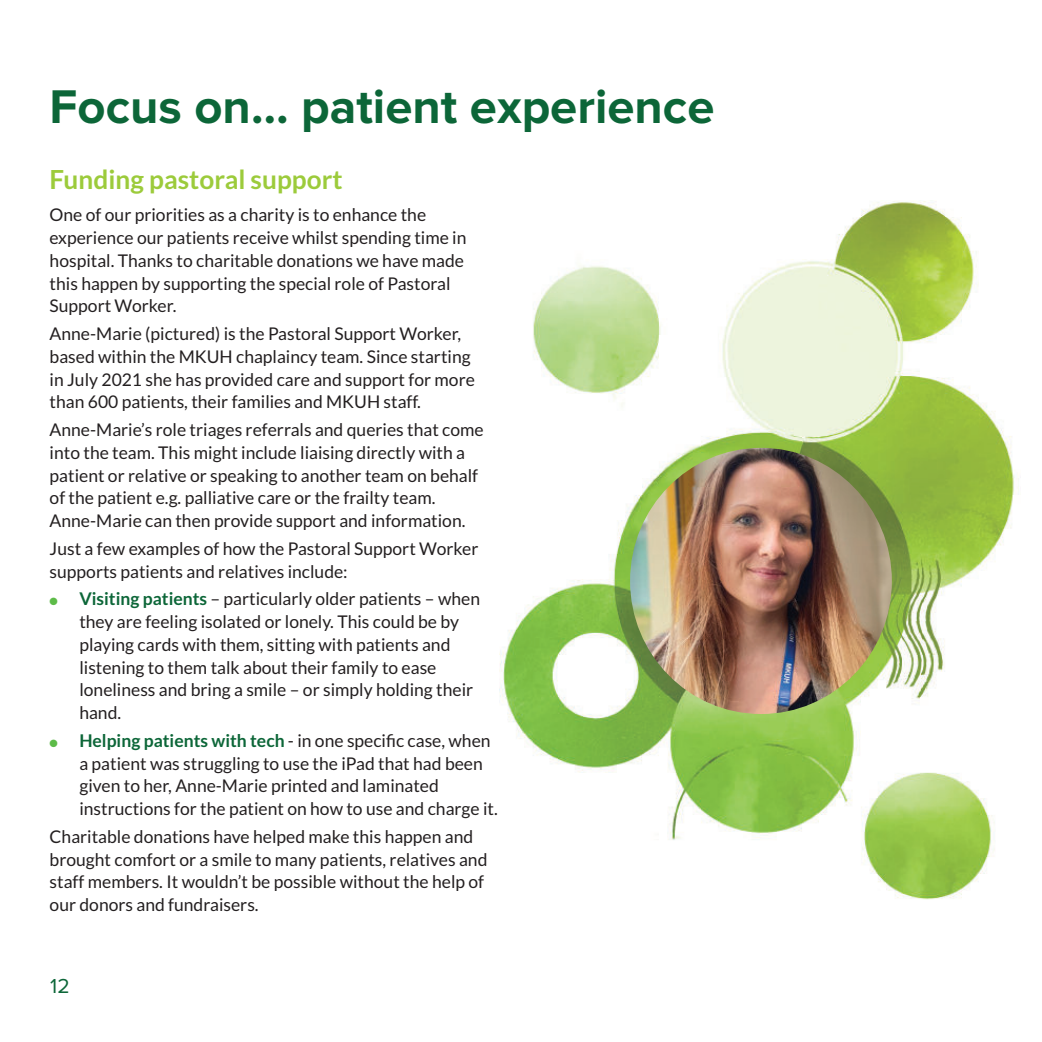
<style>
.page{position:relative;width:1042px;height:1042px;background:#fff}
.page>*{position:absolute;margin:0;border:0;box-sizing:border-box;transform-origin:0 0}
.t1{font:700 49px "Proxima Nova";color:#0c6638}
.t2{font:700 26.25px "Lato";color:#9ccb3b}
.t3{font:21px "Proxima Nova";color:#0c6638}
.t4{font:17.5px/22.8px "Lato";color:#231f20}
.s1{color:#5dbb48}
.s2{font-weight:700;color:#0c6638}
</style>
<div class="page">
<img style="left:500px;top:200px;width:519px;height:700px">
<img style="left:630px;top:448px;width:262px;height:266px;border-radius:50%">
<h1 class="t1" style="left:50px;top:86px;width:666px">Focus on… patient experience</h1>
<h2 class="t2" style="left:50px;top:168px;width:294px">Funding pastoral support</h2>
<p class="t4" style="left:50px;top:205px;width:418px">One of our priorities as a charity is to enhance the experience our patients receive whilst spending time in hospital. Thanks to charitable donations we have made this happen by supporting the special role of Pastoral Support Worker.</p>
<p class="t4" style="left:50px;top:323px;width:427px">Anne-Marie (pictured) is the Pastoral Support Worker, based within the MKUH chaplaincy team. Since starting in July 2021 she has provided care and support for more than 600 patients, their families and MKUH staff.</p>
<p class="t4" style="left:50px;top:419px;width:435px">Anne-Marie’s role triages referrals and queries that come into the team. This might include liaising directly with a patient or relative or speaking to another team on behalf of the patient e.g. palliative care or the frailty team.<br>Anne-Marie can then provide support and information.</p>
<p class="t4" style="left:50px;top:538px;width:430px">Just a few examples of how the Pastoral Support Worker supports patients and relatives include:</p>
<p class="t4" style="left:79px;top:589px;width:402px;text-indent:-30px"><span class="s1">●</span> <span class="s2">Visiting patients</span> – particularly older patients – when they are feeling isolated or lonely. This could be by playing cards with them, sitting with patients and listening to them talk about their family to ease loneliness and bring a smile – or simply holding their hand.</p>
<p class="t4" style="left:79px;top:730px;width:420px;text-indent:-30px"><span class="s1">●</span> <span class="s2">Helping patients with tech</span> - in one specific case, when a patient was struggling to use the iPad that had been given to her, Anne-Marie printed and laminated instructions for the patient on how to use and charge it.</p>
<p class="t4" style="left:50px;top:826px;width:439px">Charitable donations have helped make this happen and brought comfort or a smile to many patients, relatives and staff members. It wouldn’t be possible without the help of our donors and fundraisers.</p>
<p class="t3" style="left:50px;top:977px;width:21px">12</p>
</div>
